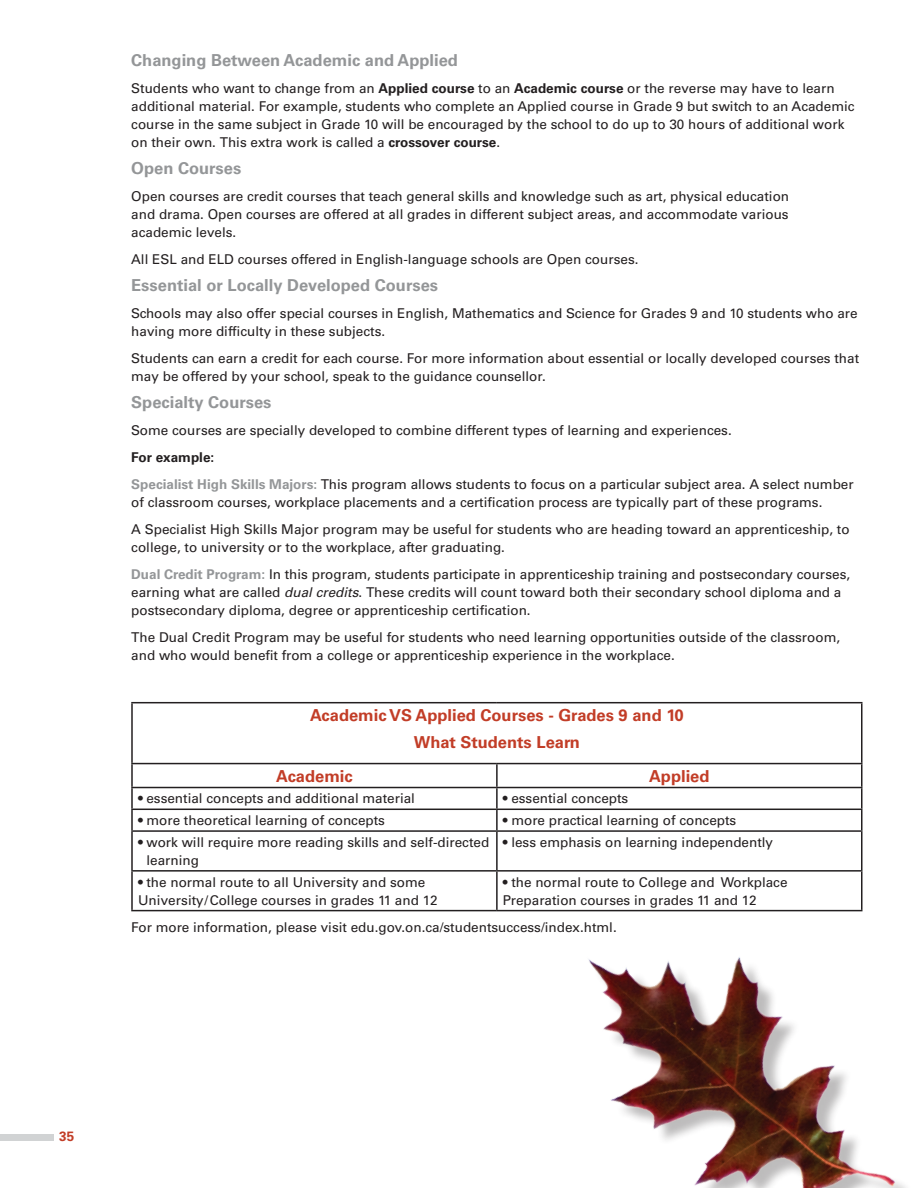
<style>
.page{position:relative;width:918px;height:1188px;background:#fff}
.page>*{position:absolute;margin:0;border:0;box-sizing:border-box;transform-origin:0 0}
.t1{font:700 16.5px "Univers LT Std";color:#949698}
.t2{font:700 16.5px/27px "Univers LT Std";color:#c23d27;text-align:center}
.t3{font:13.5px/18px "Univers LT Std";color:#231f20}
.t4{font:700 13.5px "Univers LT Std";color:#c23d27}
.s1{font-weight:700}
.s2{font-weight:700;color:#949698}
.s3{font-style:italic}
</style>
<div class="page">
<hr style="left:131px;top:702px;width:366px;height:1px;background:#231f20">
<hr style="left:131px;top:703px;width:2px;height:60px;background:#231f20">
<hr style="left:497px;top:702px;width:365px;height:1px;background:#231f20">
<hr style="left:861px;top:703px;width:1px;height:60px;background:#231f20">
<hr style="left:131px;top:763px;width:366px;height:1px;background:#231f20">
<hr style="left:131px;top:764px;width:2px;height:23px;background:#231f20">
<hr style="left:497px;top:763px;width:365px;height:1px;background:#231f20">
<hr style="left:496px;top:764px;width:2px;height:23px;background:#231f20">
<hr style="left:131px;top:787px;width:366px;height:1px;background:#231f20">
<hr style="left:131px;top:788px;width:2px;height:21px;background:#231f20">
<hr style="left:497px;top:787px;width:365px;height:1px;background:#231f20">
<hr style="left:496px;top:788px;width:2px;height:21px;background:#231f20">
<hr style="left:131px;top:809px;width:366px;height:1px;background:#231f20">
<hr style="left:131px;top:810px;width:2px;height:20px;background:#231f20">
<hr style="left:497px;top:809px;width:365px;height:1px;background:#231f20">
<hr style="left:496px;top:810px;width:2px;height:20px;background:#231f20">
<svg style="left:861px;top:764px;width:1px;height:66px"></svg>
<hr style="left:131px;top:830px;width:366px;height:2px;background:#231f20">
<hr style="left:131px;top:832px;width:2px;height:38px;background:#231f20">
<hr style="left:497px;top:830px;width:365px;height:2px;background:#231f20">
<hr style="left:496px;top:832px;width:2px;height:38px;background:#231f20">
<hr style="left:861px;top:832px;width:1px;height:38px;background:#231f20">
<hr style="left:131px;top:870px;width:366px;height:2px;background:#231f20">
<hr style="left:131px;top:872px;width:2px;height:38px;background:#231f20">
<hr style="left:131px;top:910px;width:366px;height:1px;background:#231f20">
<img style="left:496px;top:852px;width:410px;height:336px">
<div style="left:0;top:1134px;width:54px;height:6px;background:#d1d3d4"></div>
<p class="t1" style="left:131px;top:50px;width:328px">Changing Between Academic and Applied</p>
<p class="t3" style="left:131px;top:79px;width:725px">Students who want to change from an <span class="s1">Applied course</span> to an <span class="s1">Academic course</span> or the reverse may have to learn additional material. For example, students who complete an Applied course in Grade 9 but switch to an Academic course in the same subject in Grade 10 will be encouraged by the school to do up to 30 hours of additional work on their own. This extra work is called a <span class="s1">crossover course</span>.</p>
<p class="t1" style="left:131px;top:158px;width:112px">Open Courses</p>
<p class="t3" style="left:131px;top:187px;width:659px;text-align:justify">Open courses are credit courses that teach general skills and knowledge such as art, physical education and drama. Open courses are offered at all grades in different subject areas, and accommodate various academic levels.</p>
<p class="t3" style="left:131px;top:250px;width:509px">All ESL and ELD courses offered in English-language schools are Open courses.</p>
<p class="t1" style="left:131px;top:275px;width:308px">Essential or Locally Developed Courses</p>
<p class="t3" style="left:131px;top:304px;width:728px">Schools may also offer special courses in English, Mathematics and Science for Grades 9 and 10 students who are having more difficulty in these subjects.</p>
<p class="t3" style="left:131px;top:349px;width:729px">Students can earn a credit for each course. For more information about essential or locally developed courses that may be offered by your school, speak to the guidance counsellor.</p>
<p class="t1" style="left:131px;top:392px;width:142px">Specialty Courses</p>
<p class="t3" style="left:131px;top:421px;width:602px">Some courses are specially developed to combine different types of learning and experiences.</p>
<p class="t3" style="left:131px;top:444px;width:724px;line-height:27px"><span class="s1">For example:<br></span><span class="s2">Specialist High Skills Majors:</span> This program allows students to focus on a particular subject area. A select number</p>
<p class="t3" style="left:131px;top:489px;width:720px;line-height:27px">of classroom courses, workplace placements and a certification process are typically part of these programs.<br>A Specialist High Skills Major program may be useful for students who are heading toward an apprenticeship, to</p>
<p class="t3" style="left:131px;top:534px;width:721px;line-height:27px">college, to university or to the workplace, after graduating.<br><span class="s2">Dual Credit Program:</span> In this program, students participate in apprenticeship training and postsecondary courses,</p>
<p class="t3" style="left:131px;top:583px;width:712px">earning what are called <span class="s3">dual credits</span>. These credits will count toward both their secondary school diploma and a postsecondary diploma, degree or apprenticeship certification.</p>
<p class="t3" style="left:131px;top:628px;width:710px">The Dual Credit Program may be useful for students who need learning opportunities outside of the classroom, and who would benefit from a college or apprenticeship experience in the workplace.</p>
<p class="t2" style="left:310px;top:701px;width:375px">Academic VS Applied Courses - Grades 9 and 10<br>What Students Learn</p>
<p class="t2" style="left:276px;top:762px;width:78px">Academic</p>
<p class="t2" style="left:649px;top:762px;width:62px">Applied</p>
<p class="t3" style="left:138px;top:790px;width:279px">• essential concepts and additional material</p>
<p class="t3" style="left:503px;top:790px;width:127px">• essential concepts</p>
<p class="t3" style="left:138px;top:811px;width:249px">• more theoretical learning of concepts</p>
<p class="t3" style="left:503px;top:811px;width:235px">• more practical learning of concepts</p>
<p class="t3" style="left:146px;top:833px;width:344px;text-indent:-8px">• work will require more reading skills and self-directed learning</p>
<p class="t3" style="left:503px;top:833px;width:272px">• less emphasis on learning independently</p>
<p class="t3" style="left:138px;top:873px;width:301px">• the normal route to all University and some<br>University/College courses in grades 11 and 12</p>
<p class="t3" style="left:503px;top:873px;width:286px">• the normal route to College and Workplace<br>Preparation courses in grades 11 and 12</p>
<p class="t3" style="left:131px;top:919px;width:487px">For more information, please visit edu.gov.on.ca/studentsuccess/index.html.</p>
<p class="t4" style="left:59px;top:1128px;width:17px">35</p>
</div>
